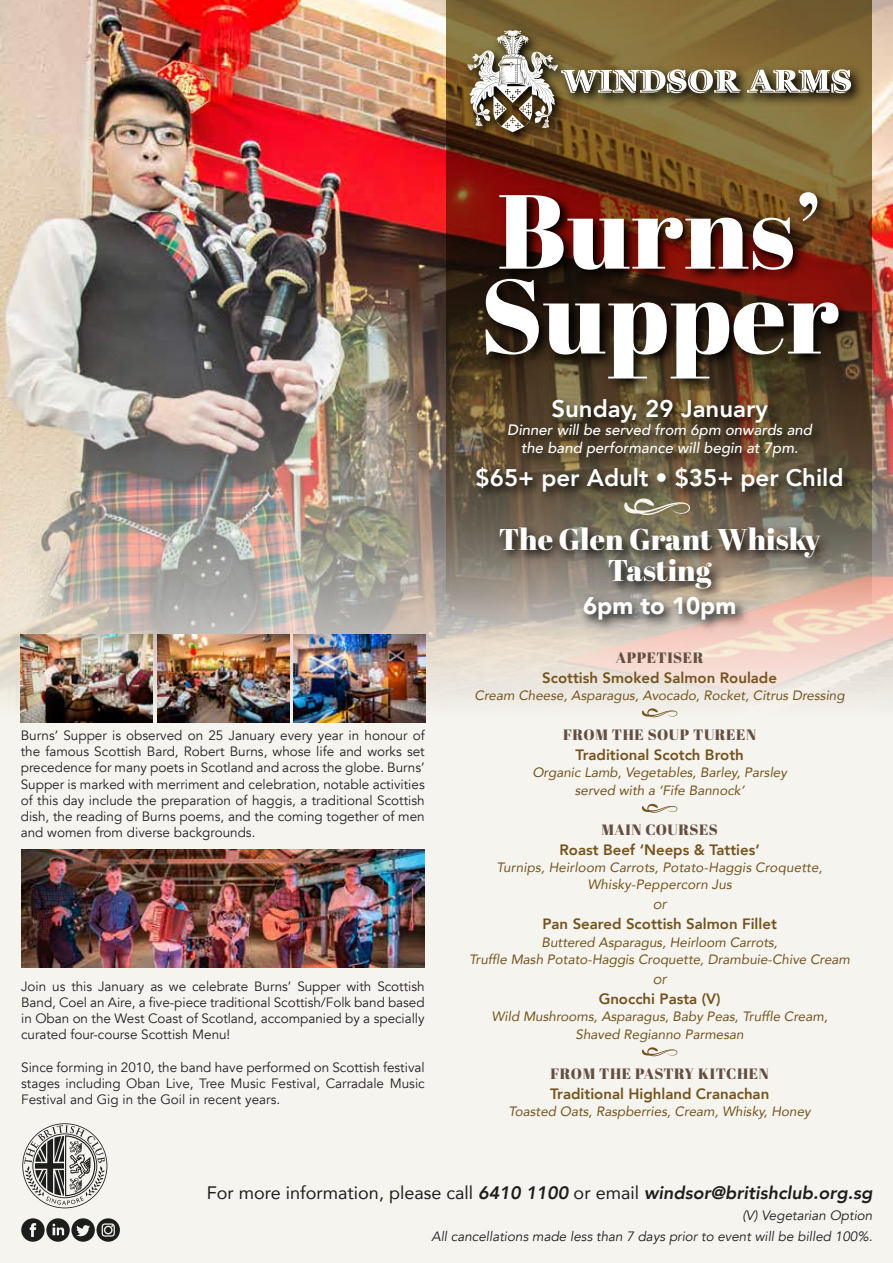
<style>
.page{position:relative;width:893px;height:1263px;background:#f6f4ef}
.page>*{position:absolute;margin:0;border:0;box-sizing:border-box;transform-origin:0 0}
.t1{font:105px/84.9px "Abril Fatface";letter-spacing:.005em;color:#fff}
.t2{font:30px/31.8px "Abril Fatface";color:#fff;text-align:center}
.t3{font:800 24px "Avenir";color:#fff}
.t4{font:900 24px "Avenir";color:#fff}
.t5{font:18px "Avenir";color:#1d1d1b}
.t6{font:800 15px "Avenir";color:#74531d}
.t7{font:italic 500 15px/18px "Avenir";color:#fff;text-align:center}
.t8{font:15px "Abril Fatface";letter-spacing:.04em;color:#634e42}
.t9{font:italic 15px "Avenir";color:#74531d}
.t10{font:13.5px/16.2px "Avenir";color:#231f20;text-align:justify}
.t11{font:italic 13.5px/17.4px "Avenir";color:#74531d;text-align:center}
.t12{font:italic 13.5px/21px "Avenir";color:#1d1d1b;text-align:right}
.s1{font-weight:800;font-style:italic}
</style>
<div class="page">
<img style="left:0;top:0;width:893px;height:723px">
<svg style="left:446px;top:0;width:425px;height:616px;background:#71542e"></svg>
<img style="left:459px;top:22px;width:409px;height:127px">
<svg style="left:747px;top:69px;width:104px;height:24px"></svg>
<svg style="left:467px;top:30px;width:273px;height:102px;background:#8d7e59"></svg>
<img style="left:459px;top:171px;width:410px;height:471px">
<svg style="left:624px;top:498px;width:66px;height:17px"></svg>
<svg style="left:642px;top:708px;width:35px;height:9px"></svg>
<svg style="left:642px;top:804px;width:35px;height:9px"></svg>
<svg style="left:642px;top:1047px;width:35px;height:9px"></svg>
<img style="left:21px;top:634px;width:132px;height:88px">
<img style="left:157px;top:634px;width:132px;height:88px">
<img style="left:293px;top:634px;width:132px;height:88px">
<img style="left:21px;top:849px;width:404px;height:119px">
<svg style="left:22px;top:1123px;width:85px;height:85px"></svg>
<svg style="left:21px;top:1218px;width:99px;height:24px"></svg>
<p class="t10" style="left:21px;top:727px;width:406px">Burns’ Supper is observed on 25 January every year in honour of the famous Scottish Bard, Robert Burns, whose life and works set precedence for many poets in Scotland and across the globe. Burns’ Supper is marked with merriment and celebration, notable activities of this day include the preparation of haggis, a traditional Scottish dish, the reading of Burns poems, and the coming together of men and women from diverse backgrounds.</p>
<p class="t10" style="left:21px;top:978px;width:405px">Join us this January as we celebrate Burns’ Supper with Scottish Band, Coel an Aire, a five-piece traditional Scottish/Folk band based in Oban on the West Coast of Scotland, accompanied by a specially curated four-course Scottish Menu!</p>
<p class="t10" style="left:21px;top:1059px;width:405px">Since forming in 2010, the band have performed on Scottish festival stages including Oban Live, Tree Music Festival, Carradale Music Festival and Gig in the Goil in recent years.</p>
<h1 class="t1" style="left:480px;top:186px;width:360px">Burns’<br>Supper</h1>
<h3 class="t3" style="left:551px;top:390px;width:218px">Sunday, 29 January</h3>
<p class="t7" style="left:507px;top:421px;width:306px">Dinner will be served from 6pm onwards and the band performance will begin at 7pm.</p>
<h3 class="t3" style="left:476px;top:459px;width:369px">$65+ per Adult • $35+ per Child</h3>
<h2 class="t2" style="left:499px;top:522px;width:323px">The Glen Grant Whisky<br>Tasting</h2>
<h3 class="t4" style="left:583px;top:585px;width:155px">6pm to 10pm</h3>
<p class="t8" style="left:616px;top:647px;width:89px">APPETISER</p>
<p class="t6" style="left:542px;top:666px;width:236px">Scottish Smoked Salmon Roulade</p>
<p class="t11" style="left:475px;top:687px;width:371px">Cream Cheese, Asparagus, Avocado, Rocket, Citrus Dressing</p>
<p class="t8" style="left:563px;top:724px;width:195px">FROM THE SOUP TUREEN</p>
<p class="t6" style="left:575px;top:743px;width:170px">Traditional Scotch Broth</p>
<p class="t11" style="left:532px;top:764px;width:256px">Organic Lamb, Vegetables, Barley, Parsley served with a ‘Fife Bannock’</p>
<p class="t8" style="left:601px;top:819px;width:118px">MAIN COURSES</p>
<p class="t6" style="left:559px;top:838px;width:202px">Roast Beef ‘Neeps &amp; Tatties’</p>
<p class="t11" style="left:497px;top:858px;width:327px">Turnips, Heirloom Carrots, Potato-Haggis Croquette,<br>Whisky-Peppercorn Jus</p>
<p class="t9" style="left:653px;top:895px;width:15px">or</p>
<p class="t6" style="left:542px;top:912px;width:236px">Pan Seared Scottish Salmon Fillet</p>
<p class="t11" style="left:469px;top:933px;width:382px">Buttered Asparagus, Heirloom Carrots,<br>Truffle Mash Potato-Haggis Croquette, Drambuie-Chive Cream</p>
<p class="t9" style="left:653px;top:970px;width:15px">or</p>
<p class="t6" style="left:599px;top:987px;width:123px">Gnocchi Pasta (V)</p>
<p class="t11" style="left:492px;top:1008px;width:338px">Wild Mushrooms, Asparagus, Baby Peas, Truffle Cream,<br>Shaved Regianno Parmesan</p>
<p class="t8" style="left:550px;top:1063px;width:220px">FROM THE PASTRY KITCHEN</p>
<p class="t6" style="left:550px;top:1082px;width:221px">Traditional Highland Cranachan</p>
<p class="t11" style="left:509px;top:1102px;width:304px">Toasted Oats, Raspberries, Cream, Whisky, Honey</p>
<h3 class="t5" style="left:207px;top:1178px;width:667px">For more information, please call <span class="s1">6410 1100</span> or email <span class="s1">windsor@britishclub.org.sg</span></h3>
<p class="t12" style="left:431px;top:1205px;width:442px">(V) Vegetarian Option<br>All cancellations made less than 7 days prior to event will be billed 100%.</p>
</div>
